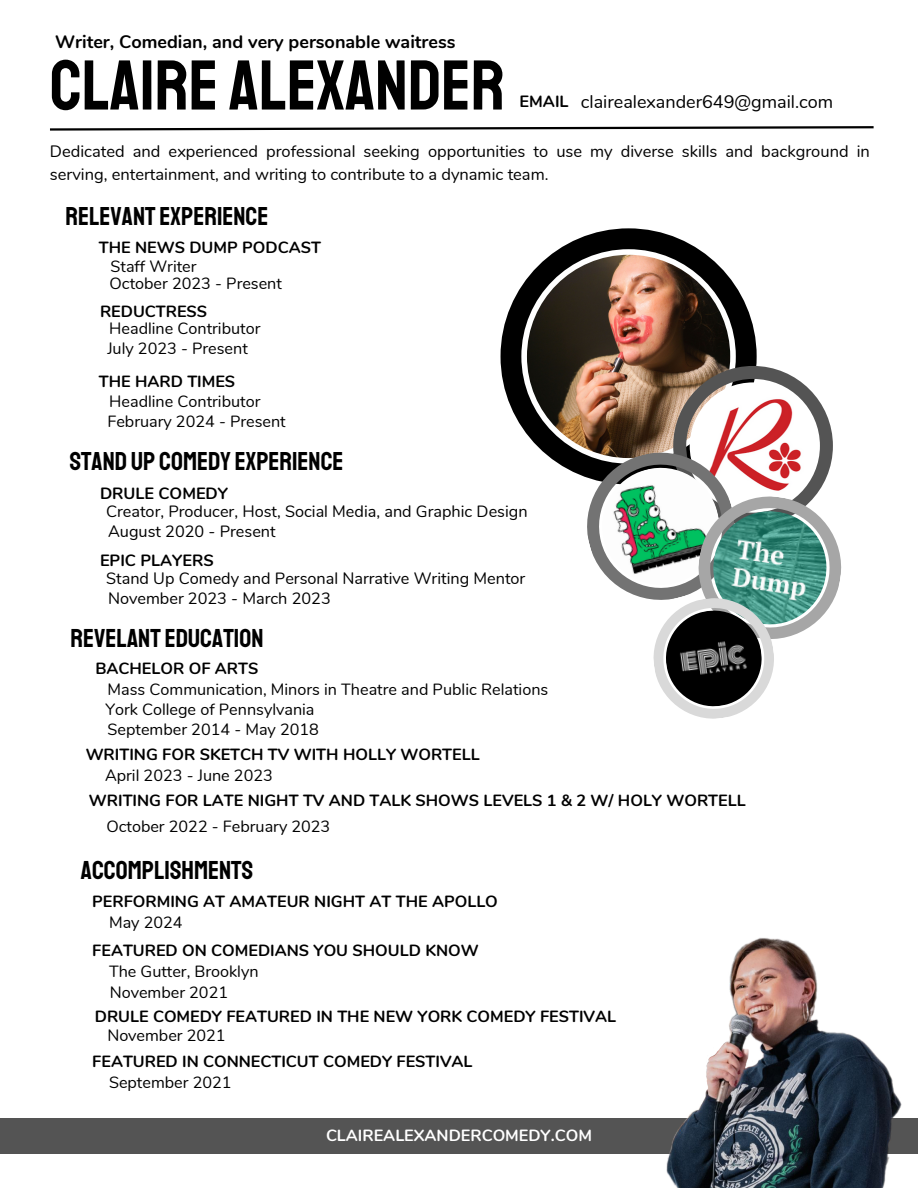
<style>
.page{position:relative;width:918px;height:1188px;background:#fff}
.page>*{position:absolute;margin:0;border:0;box-sizing:border-box;transform-origin:0 0}
.t1{font:70.5px "Staatliches";color:#000}
.t2{font:26.25px "Staatliches";color:#000}
.t3{font:700 18px "Nunito";color:#000}
.t4{font:18px "Nunito";color:#000}
.t5{font:16.5px/22.5px "Nunito";color:#000}
.t6{font:16.35px "Nunito";color:#000}
.t7{font:700 16.35px "Nunito";color:#000}
.t8{font:16.2px "Nunito";color:#000}
.t9{font:700 16.2px "Nunito";color:#000}
.t10{font:700 16.2px "Nunito";color:#fff}
</style>
<div class="page">
<svg style="left:501px;top:228px;width:256px;height:247px"></svg>
<svg style="left:579px;top:366px;width:263px;height:353px"></svg>
<div style="left:0;top:1118px;width:918px;height:36px;background:#545454"></div>
<img style="left:666px;top:937px;width:236px;height:251px">
<svg style="left:50px;top:126px;width:824px;height:5px"></svg>
<p class="t3" style="left:55px;top:30px;width:402px">Writer, Comedian, and very personable waitress</p>
<p class="t1" style="left:50px;top:43px;width:457px">CLAIRE ALEXANDER</p>
<h6 class="t7" style="left:520px;top:90px;width:51px">EMAIL</h6>
<p class="t4" style="left:581px;top:89px;width:254px">clairealexander649@gmail.com</p>
<h6 class="t5" style="left:50px;top:140px;width:821px">Dedicated and experienced professional seeking opportunities to use my diverse skills and background in serving, entertainment, and writing to contribute to a dynamic team.</h6>
<h2 class="t2" style="left:66px;top:200px;width:204px">RELEVANT EXPERIENCE</h2>
<h3 class="t9" style="left:99px;top:236px;width:224px">THE NEWS DUMP PODCAST</h3>
<p class="t8" style="left:110px;top:273px;width:174px">October 2023 - Present</p>
<h5 class="t8" style="left:111px;top:255px;width:87px">Staff Writer</h5>
<h1 class="t9" style="left:100px;top:301px;width:109px">REDUCTRESS</h1>
<h3 class="t8" style="left:107px;top:338px;width:142px">July 2023 - Present</h3>
<h2 class="t8" style="left:109px;top:318px;width:153px">Headline Contributor</h2>
<h6 class="t9" style="left:99px;top:371px;width:138px">THE HARD TIMES</h6>
<p class="t8" style="left:109px;top:391px;width:153px">Headline Contributor</p>
<h6 class="t8" style="left:107px;top:411px;width:180px">February 2024 - Present</h6>
<h6 class="t2" style="left:70px;top:445px;width:275px">STAND UP COMEDY EXPERIENCE</h6>
<h5 class="t7" style="left:100px;top:482px;width:130px">DRULE COMEDY</h5>
<h5 class="t6" style="left:106px;top:501px;width:423px">Creator, Producer, Host, Social Media, and Graphic Design</h5>
<p class="t6" style="left:108px;top:521px;width:169px">August 2020 - Present</p>
<h6 class="t7" style="left:100px;top:549px;width:115px">EPIC PLAYERS</h6>
<p class="t6" style="left:106px;top:568px;width:421px">Stand Up Comedy and Personal Narrative Writing Mentor</p>
<p class="t6" style="left:108px;top:588px;width:224px">November 2023 - March 2023</p>
<h5 class="t2" style="left:71px;top:622px;width:194px">REVELANT EDUCATION</h5>
<p class="t9" style="left:95px;top:658px;width:165px">BACHELOR OF ARTS</p>
<h6 class="t8" style="left:105px;top:698px;width:211px">York College of Pennsylvania</h6>
<p class="t8" style="left:108px;top:718px;width:213px">September 2014 - May 2018</p>
<p class="t8" style="left:108px;top:678px;width:442px">Mass Communication, Minors in Theatre and Public Relations</p>
<h3 class="t9" style="left:86px;top:744px;width:396px">WRITING FOR SKETCH TV WITH HOLLY WORTELL</h3>
<h5 class="t8" style="left:105px;top:765px;width:169px">April 2023 - June 2023</h5>
<h5 class="t9" style="left:89px;top:790px;width:658px">WRITING FOR LATE NIGHT TV AND TALK SHOWS LEVELS 1 &amp; 2 W/ HOLY WORTELL</h5>
<p class="t8" style="left:106px;top:816px;width:225px">October 2022 - February 2023</p>
<h2 class="t2" style="left:81px;top:854px;width:174px">ACCOMPLISHMENTS</h2>
<p class="t9" style="left:92px;top:891px;width:407px">PERFORMING AT AMATEUR NIGHT AT THE APOLLO</p>
<h2 class="t8" style="left:109px;top:912px;width:75px">May 2024</h2>
<h6 class="t9" style="left:92px;top:940px;width:388px">FEATURED ON COMEDIANS YOU SHOULD KNOW</h6>
<p class="t8" style="left:109px;top:961px;width:151px">The Gutter, Brooklyn</p>
<p class="t9" style="left:95px;top:1005px;width:523px">DRULE COMEDY FEATURED IN THE NEW YORK COMEDY FESTIVAL</p>
<p class="t8" style="left:107px;top:1024px;width:120px">November 2021</p>
<h6 class="t9" style="left:92px;top:1051px;width:382px">FEATURED IN CONNECTICUT COMEDY FESTIVAL</h6>
<p class="t8" style="left:109px;top:1072px;width:124px">September 2021</p>
<h6 class="t8" style="left:110px;top:981px;width:120px">November 2021</h6>
<p class="t10" style="left:326px;top:1124px;width:267px">CLAIREALEXANDERCOMEDY.COM</p>
</div>
